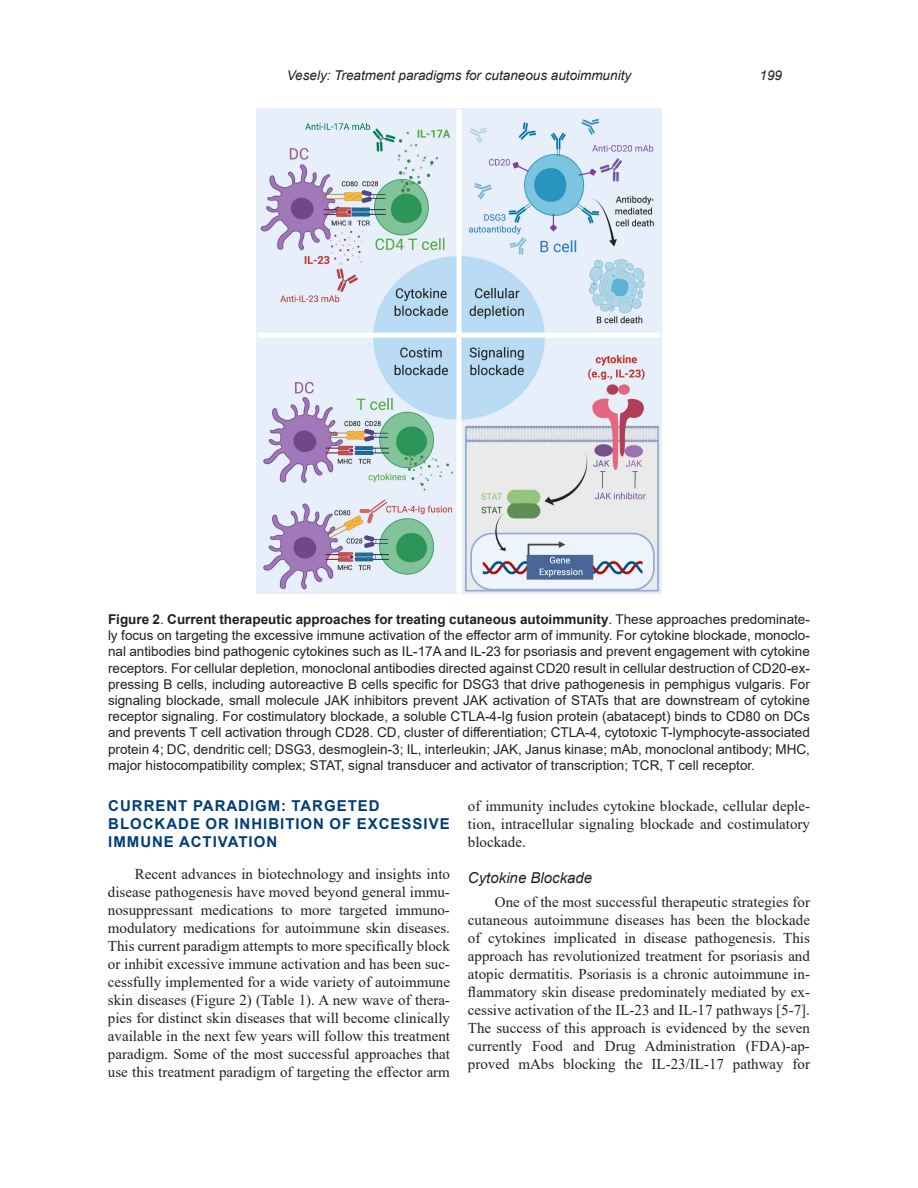
<style>
.page{position:relative;width:918px;height:1188px;background:#fff}
.page>*{position:absolute;margin:0;border:0;box-sizing:border-box;transform-origin:0 0}
.t1{font:15px/18px "Times New Roman";color:#231f20;text-align:justify}
.t2{font:700 15px/18px "Arial";letter-spacing:.065em;color:#003d76}
.t3{font:italic 15px "Arial";color:#231f20}
.t4{font:13.5px/16.2px "Arial";color:#231f20;text-align:justify}
.t5{font:italic 13.5px "Arial";color:#231f20}
.s1{font-weight:700}
</style>
<div class="page">
<img style="left:256px;top:108px;width:406px;height:486px">
<p class="t5" style="left:287px;top:67px;width:346px">Vesely: Treatment paradigms for cutaneous autoimmunity</p>
<p class="t5" style="left:760px;top:67px;width:24px">199</p>
<p class="t4" style="left:108px;top:611px;width:703px"><span class="s1">Figure 2</span>. <span class="s1">Current therapeutic approaches for treating cutaneous autoimmunity</span>. These approaches predominate&shy;ly focus on targeting the excessive immune activation of the effector arm of immunity. For cytokine blockade, monoclo&shy;nal antibodies bind pathogenic cytokines such as IL-17A and IL-23 for psoriasis and prevent engagement with cytokine receptors. For cellular depletion, monoclonal antibodies directed against CD20 result in cellular destruction of CD20-ex&shy;pressing B cells, including autoreactive B cells specific for DSG3 that drive pathogenesis in pemphigus vulgaris. For signaling blockade, small molecule JAK inhibitors prevent JAK activation of STATs that are downstream of cytokine receptor signaling. For costimulatory blockade, a soluble CTLA-4-Ig fusion protein (abatacept) binds to CD80 on DCs and prevents T cell activation through CD28. CD, cluster of differentiation; CTLA-4, cytotoxic T-lymphocyte-associated protein 4; DC, dendritic cell; DSG3, desmoglein-3; IL, interleukin; JAK, Janus kinase; mAb, monoclonal antibody; MHC, major histocompatibility complex; STAT, signal transducer and activator of transcription; TCR, T cell receptor.</p>
<p class="t2" style="left:108px;top:797px;width:343px">CURRENT PARADIGM: TARGETED<br>BLOCKADE OR INHIBITION OF EXCESSIVE<br>IMMUNE ACTIVATION</p>
<p class="t1" style="left:108px;top:864px;width:344px;text-indent:27px">Recent advances in biotechnology and insights into disease pathogenesis have moved beyond general immu&shy;nosuppressant medications to more targeted immuno&shy;modulatory medications for autoimmune skin diseases.<br>This current paradigm attempts to more specifically block or inhibit excessive immune activation and has been suc&shy;cessfully implemented for a wide variety of autoimmune skin diseases (Figure 2) (Table 1). A new wave of thera&shy;pies for distinct skin diseases that will become clinically available in the next few years will follow this treatment paradigm. Some of the most successful approaches that use this treatment paradigm of targeting the effector arm</p>
<p class="t1" style="left:468px;top:796px;width:344px">of immunity includes cytokine blockade, cellular deple&shy;tion, intracellular signaling blockade and costimulatory blockade.</p>
<p class="t3" style="left:468px;top:868px;width:126px">Cytokine Blockade</p>
<p class="t1" style="left:468px;top:893px;width:344px;text-indent:27px">One of the most successful therapeutic strategies for cutaneous autoimmune diseases has been the blockade of cytokines implicated in disease pathogenesis. This approach has revolutionized treatment for psoriasis and atopic dermatitis. Psoriasis is a chronic autoimmune in&shy;flammatory skin disease predominately mediated by ex&shy;cessive activation of the IL-23 and IL-17 pathways [5-7].<br>The success of this approach is evidenced by the seven currently Food and Drug Administration (FDA)-ap&shy;proved mAbs blocking the IL-23/IL-17 pathway for</p>
</div>
